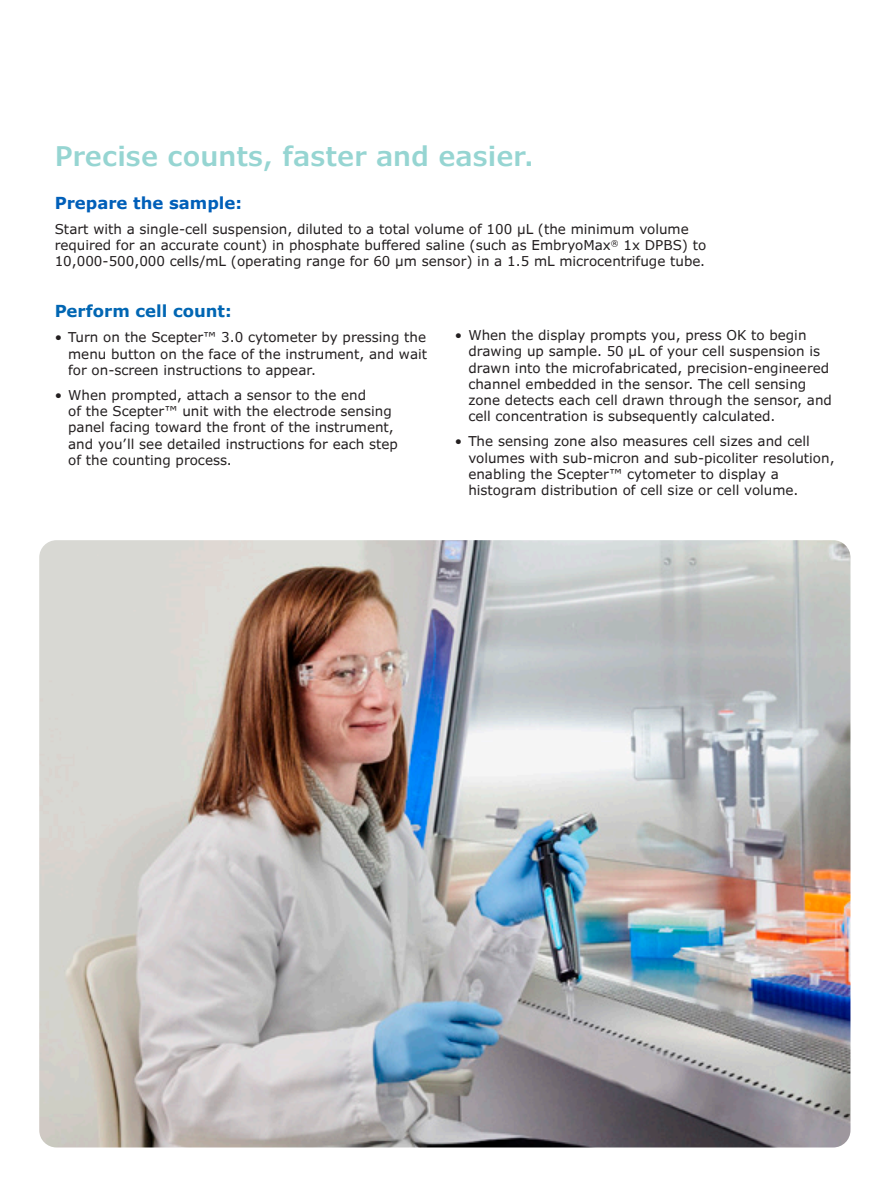
<style>
.page{position:relative;width:891px;height:1188px;background:#fff}
.page>*{position:absolute;margin:0;border:0;box-sizing:border-box;transform-origin:0 0}
.Headline_18_21{font:600 27px "Verdana Pro";color:#96d5d2}
.Section_Head_11_13{font:700 16.5px "Verdana Pro";color:#005fb9}
.Section_Head_11_13-2{font:700 16.5px "Verdana Pro";color:#0166b3}
.Body_Copy_9_11{font:13.5px/16.2px "Verdana Pro";color:#231f20}
</style>
<div class="page">
<img style="left:39px;top:540px;width:811px;height:608px">
<p class="Headline_18_21" style="left:55px;top:139px;width:481px">Precise counts, faster and easier.</p>
<p class="Section_Head_11_13" style="left:55px;top:192px;width:189px">Prepare the sample:</p>
<p class="Body_Copy_9_11" style="left:55px;top:221px;width:653px">Start with a single-cell suspension, diluted to a total volume of 100 μL (the minimum volume required for an accurate count) in phosphate buffered saline (such as EmbryoMax<sup>®</sup> 1x DPBS) to<br>10,000-500,000 cells/mL (operating range for 60 μm sensor) in a 1.5 mL microcentrifuge tube.</p>
<p class="Section_Head_11_13-2" style="left:55px;top:300px;width:179px">Perform cell count:</p>
<p class="Body_Copy_9_11" style="left:68px;top:330px;width:360px;text-align:justify;text-indent:-14px">• Turn on the Scepter™ 3.0 cytometer by pressing the menu button on the face of the instrument, and wait for on-screen instructions to appear.</p>
<p class="Body_Copy_9_11" style="left:68px;top:387px;width:331px;text-indent:-14px">• When prompted, attach a sensor to the end<br>of the Scepter™ unit with the electrode sensing panel facing toward the front of the instrument, and you’ll see detailed instructions for each step of the counting process.</p>
<p class="Body_Copy_9_11" style="left:468px;top:327px;width:365px;text-indent:-14px">• When the display prompts you, press OK to begin drawing up sample. 50 μL of your cell suspension is drawn into the microfabricated, precision-engineered channel embedded in the sensor. The cell sensing zone detects each cell drawn through the sensor, and cell concentration is subsequently calculated.</p>
<p class="Body_Copy_9_11" style="left:468px;top:434px;width:368px;text-indent:-14px">• The sensing zone also measures cell sizes and cell volumes with sub-micron and sub-picoliter resolution, enabling the Scepter™ cytometer to display a histogram distribution of cell size or cell volume.</p>
</div>
